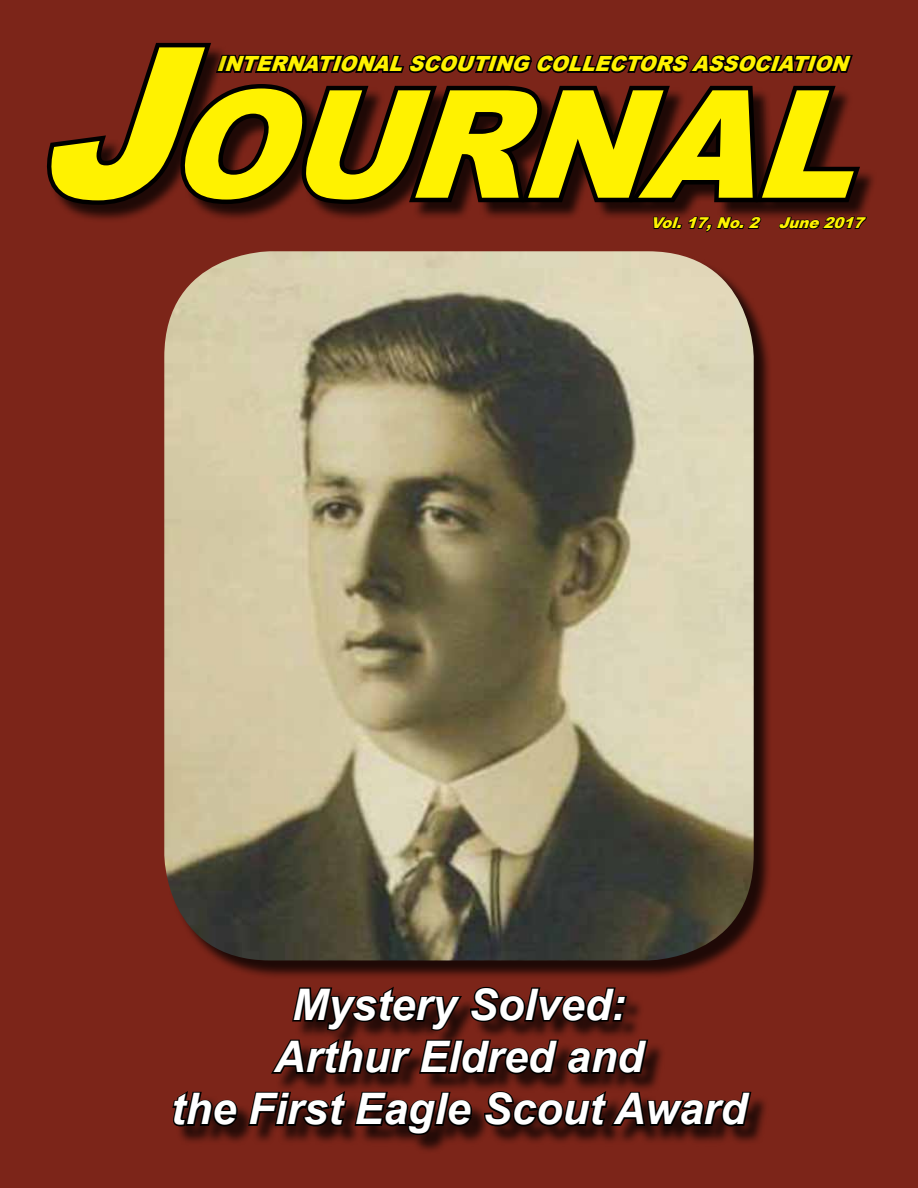
<style>
.page{position:relative;width:918px;height:1188px;background:#7c2519}
.page>*{position:absolute;margin:0;border:0;box-sizing:border-box;transform-origin:0 0}
.t1{font:italic 900 150px "Arial";color:#fff200}
.t2{font:italic 700 43.5px/52.2px "Arial";color:#fff;text-align:center}
.t3{font:italic 900 21px "Arial";color:#fff200;scale:.96 1}
.t4{font:italic 900 15px "Arial";color:#fff200}
.s1{font-size:210px}
</style>
<div class="page">
<svg style="left:47px;top:36px;width:821px;height:197px;background:#3e120c"></svg>
<div style="left:176px;top:989px;width:593px;height:164px;background:#000;opacity:.75"></div>
<svg style="left:268px;top:979px;width:382px;height:98px;background:#45140d"></svg>
<svg style="left:171px;top:1088px;width:68px;height:41px;background:#3b110b"></svg>
<svg style="left:246px;top:1088px;width:228px;height:49px;background:#3c110b"></svg>
<svg style="left:482px;top:1088px;width:271px;height:41px;background:#3f120c"></svg>
<div style="left:167px;top:254px;width:605px;height:725px;background:#000;opacity:.75"></div>
<img style="left:164px;top:251px;width:590px;height:709px">
<h1 class="t1" style="left:34px;top:35px;width:884px"><span class="s1">J</span>OURNAL</h1>
<p class="t4" style="left:650px;top:212px;width:221px">Vol.17,No.2 June2017</p>
<p class="t3" style="left:216px;top:49px;width:669px">INTERNATIONALSCOUTINGCOLLECTORSASSOCIATION</p>
<p class="t2" style="left:171px;top:980px;width:578px">Mystery Solved:<br>Arthur Eldred and<br>the First Eagle Scout Award</p>
</div>
